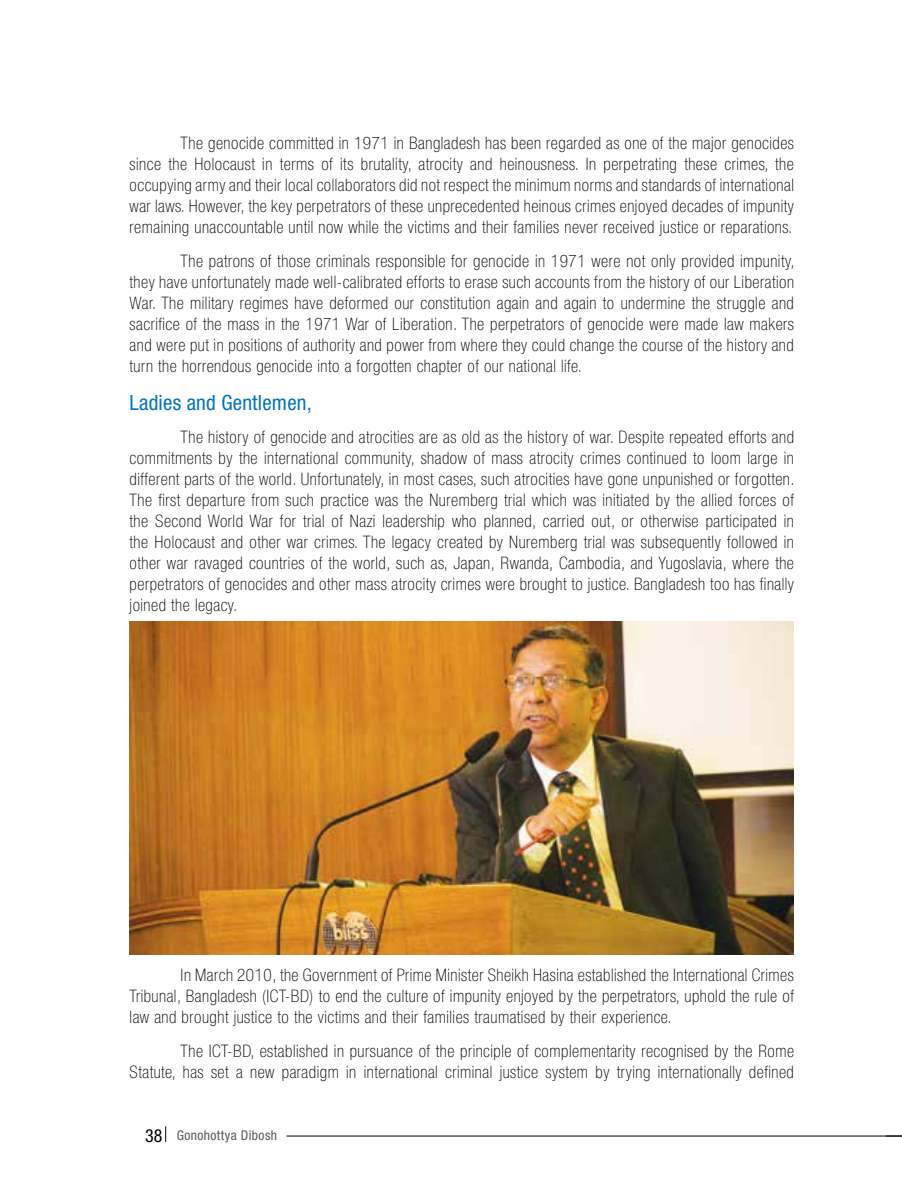
<style>
.page{position:relative;width:902px;height:1188px;background:#fff}
.page>*{position:absolute;margin:0;border:0;box-sizing:border-box;transform-origin:0 0}
.t1{font:condensed 21px "Helvetica Neue";letter-spacing:.01em;color:#0072bc}
.t2{font:100 condensed 17.25px/21px "Helvetica Neue";letter-spacing:.03em;color:#000;text-align:justify}
.t3{font:condensed 13.5px "Helvetica Neue";letter-spacing:.03em;color:#58595b}
.s1{font-size:18px;color:#000}
</style>
<div class="page">
<hr style="left:286px;top:1136px;width:616px;height:1px;background:#000">
<svg style="left:165px;top:1126px;width:1px;height:16px"></svg>
<img style="left:130px;top:621px;width:664px;height:334px">
<p class="t2" style="left:130px;top:132px;width:666px;text-indent:51px">The genocide committed in 1971 in Bangladesh has been regarded as one of the major genocides since the Holocaust in terms of its brutality, atrocity and heinousness. In perpetrating these crimes, the occupying army and their local collaborators did not respect the minimum norms and standards of international war laws. However, the key perpetrators of these unprecedented heinous crimes enjoyed decades of impunity remaining unaccountable until now while the victims and their families never received justice or reparations.</p>
<p class="t2" style="left:130px;top:250px;width:666px;text-indent:51px">The patrons of those criminals responsible for genocide in 1971 were not only provided impunity, they have unfortunately made well-calibrated efforts to erase such accounts from the history of our Liberation War. The military regimes have deformed our constitution again and again to undermine the struggle and sacrifice of the mass in the 1971 War of Liberation. The perpetrators of genocide were made law makers and were put in positions of authority and power from where they could change the course of the history and turn the horrendous genocide into a forgotten chapter of our national life.</p>
<p class="t1" style="left:130px;top:390px;width:184px">Ladies and Gentlemen,</p>
<p class="t2" style="left:130px;top:427px;width:666px;text-indent:51px">The history of genocide and atrocities are as old as the history of war. Despite repeated efforts and commitments by the international community, shadow of mass atrocity crimes continued to loom large in different parts of the world. Unfortunately, in most cases, such atrocities have gone unpunished or forgotten.<br>The first departure from such practice was the Nuremberg trial which was initiated by the allied forces of the Second World War for trial of Nazi leadership who planned, carried out, or otherwise participated in the Holocaust and other war crimes. The legacy created by Nuremberg trial was subsequently followed in other war ravaged countries of the world, such as, Japan, Rwanda, Cambodia, and Yugoslavia, where the perpetrators of genocides and other mass atrocity crimes were brought to justice. Bangladesh too has finally joined the legacy.</p>
<p class="t2" style="left:130px;top:964px;width:666px;text-indent:51px">In March 2010, the Government of Prime Minister Sheikh Hasina established the International Crimes Tribunal, Bangladesh (ICT-BD) to end the culture of impunity enjoyed by the perpetrators, uphold the rule of law and brought justice to the victims and their families traumatised by their experience.</p>
<p class="t2" style="left:130px;top:1040px;width:666px;text-align:right">The ICT-BD, established in pursuance of the principle of complementarity recognised by the Rome<br>Statute, has set a new paradigm in international criminal justice system by trying internationally defined</p>
<p class="t3" style="left:145px;top:1128px;width:134px"><span class="s1">38</span> Gonohottya Dibosh</p>
</div>
